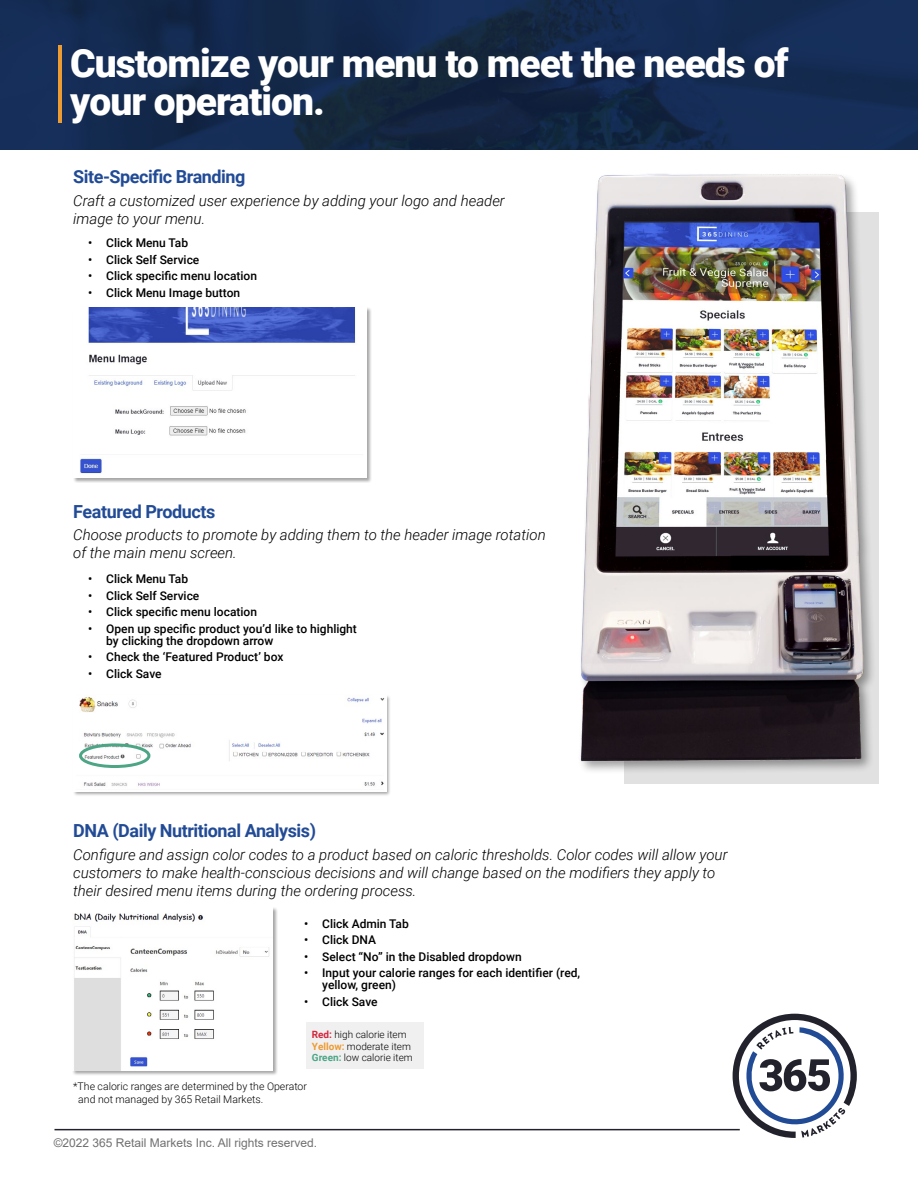
<style>
.page{position:relative;width:918px;height:1188px;background:#fff}
.page>*{position:absolute;margin:0;border:0;box-sizing:border-box;transform-origin:0 0}
.t1{font:900 39px/37.5px "Roboto";letter-spacing:-.025em;color:#fff}
.t2{font:700 18px "Roboto";letter-spacing:-.025em;color:#224b96}
.t3{font:italic 300 15px/18px "Roboto";color:#000}
.t4{font:500 12px/12px "Roboto";color:#000}
.t5{font:12px "Arial";color:#717072}
.t6{font:300 10.5px/12.6px "Roboto";color:#000}
.t7{font:300 10.05px/12px "Roboto";color:#000}
.s1{font-weight:700;color:#d5263d}
.s2{font-weight:700;color:#ed9b33}
.s3{font-weight:700;color:#4ca686}
</style>
<div class="page">
<img style="left:0;top:0;width:918px;height:149px">
<hr style="left:54px;top:1129px;width:686px;height:1px;background:#22212d">
<svg style="left:733px;top:1014px;width:124px;height:124px"></svg>
<img style="left:580px;top:174px;width:299px;height:610px">
<hr style="left:58px;top:45px;width:4px;height:77px;background:#ed9b33">
<div style="left:73px;top:694px;width:318px;height:103px;background:#000;opacity:.35"></div>
<img style="left:73px;top:695px;width:313px;height:96px">
<div style="left:306px;top:1022px;width:118px;height:47px;background:#f0f0f0"></div>
<div style="left:79px;top:743px;width:71px;height:25px;border:3px solid #4ca686;border-radius:50%"></div>
<div style="left:73px;top:307px;width:299px;height:176px;background:#000;opacity:.35"></div>
<img style="left:73px;top:308px;width:294px;height:170px">
<div style="left:72px;top:907px;width:206px;height:168px;background:#000;opacity:.35"></div>
<img style="left:73px;top:908px;width:200px;height:162px">
<h1 class="t1" style="left:70px;top:43px;width:720px">Customize your menu to meet the needs of your operation.</h1>
<p class="t2" style="left:73px;top:164px;width:174px">Site-Specific Branding</p>
<p class="t3" style="left:73px;top:191px;width:433px">Craft a customized user experience by adding your logo and header image to your menu.</p>
<p class="t4" style="left:88px;top:237px;width:101px">• Click Menu Tab</p>
<p class="t4" style="left:88px;top:253px;width:113px">• Click Self Service</p>
<p class="t4" style="left:88px;top:270px;width:170px">• Click specific menu location</p>
<p class="t4" style="left:88px;top:286px;width:154px">• Click Menu Image button</p>
<p class="t2" style="left:73px;top:499px;width:144px">Featured Products</p>
<p class="t3" style="left:73px;top:525px;width:474px">Choose products to promote by adding them to the header image rotation of the main menu screen.</p>
<p class="t4" style="left:88px;top:573px;width:101px">• Click Menu Tab</p>
<p class="t4" style="left:88px;top:589px;width:113px">• Click Self Service</p>
<p class="t4" style="left:88px;top:606px;width:170px">• Click specific menu location</p>
<p class="t4" style="left:106px;top:622px;width:252px;text-indent:-18px">• Open up specific product you’d like to highlight by clicking the dropdown arrow</p>
<p class="t4" style="left:88px;top:651px;width:197px">• Check the ‘Featured Product’ box</p>
<p class="t4" style="left:88px;top:667px;width:75px">• Click Save</p>
<p class="t2" style="left:73px;top:818px;width:244px">DNA (Daily Nutritional Analysis)</p>
<p class="t3" style="left:73px;top:845px;width:656px">Configure and assign color codes to a product based on caloric thresholds. Color codes will allow your customers to make health-conscious decisions and will change based on the modifiers they apply to their desired menu items during the ordering process.</p>
<p class="t4" style="left:304px;top:917px;width:106px">• Click Admin Tab</p>
<p class="t4" style="left:304px;top:934px;width:73px">• Click DNA</p>
<p class="t4" style="left:304px;top:950px;width:219px">• Select “No” in the Disabled dropdown</p>
<p class="t4" style="left:322px;top:967px;width:260px;text-indent:-18px">• Input your calorie ranges for each identifier (red, yellow, green)</p>
<p class="t4" style="left:304px;top:995px;width:75px">• Click Save</p>
<p class="t7" style="left:312px;top:1028px;width:102px"><span class="s1">Red:</span> high calorie item<br><span class="s2">Yellow:</span> moderate item<br><span class="s3">Green:</span> low calorie item</p>
<p class="t6" style="left:78px;top:1080px;width:230px;text-indent:-5px">*The caloric ranges are determined by the Operator and not managed by 365 Retail Markets.</p>
<p class="t5" style="left:54px;top:1134px;width:265px">©2022 365 Retail Markets Inc. All rights reserved.</p>
</div>
